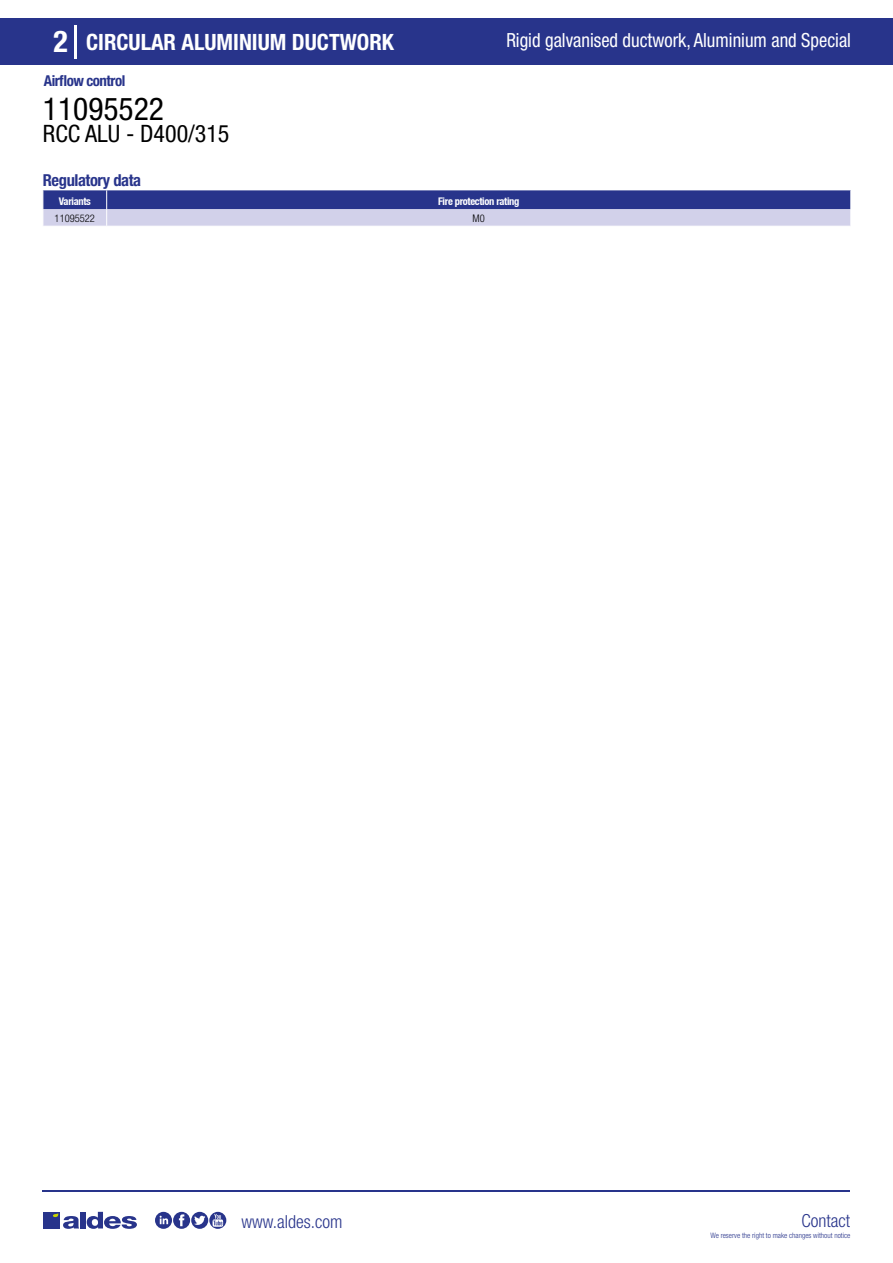
<style>
.page{position:relative;width:893px;height:1263px;background:#fff}
.page>*{position:absolute;margin:0;border:0;box-sizing:border-box;transform-origin:0 0}
.t1{font:condensed 31.5px "Helvetica Neue LT Std";color:#000}
.t2{font:700 condensed 30px "Helvetica Neue LT Std";color:#fff}
.t3{font:condensed 24px "Helvetica Neue LT Std";color:#000}
.t4{font:700 condensed 22.5px "Helvetica Neue LT Std";color:#fff}
.t5{font:condensed 19.5px "Helvetica Neue LT Std";color:#fff;scale:.95 1}
.t6{font:300 condensed 18px "Helvetica Neue";color:#28348b}
.t7{font:700 condensed 16.5px "Helvetica Neue LT Std";letter-spacing:-.025em;color:#28348b}
.t8{font:700 condensed 15px "Helvetica Neue LT Std";letter-spacing:-.035em;color:#28348b}
.t9{font:700 condensed 10.5px "Helvetica Neue";letter-spacing:-.03em;color:#fff}
.t10{font:300 condensed 10.5px "Helvetica Neue";color:#000}
.t11{font:300 condensed 7.5px "Helvetica Neue";color:#28348b}
</style>
<div class="page">
<div style="left:0;top:18px;width:893px;height:46px;background:#28348b"></div>
<hr style="left:74px;top:25px;width:2px;height:33px;background:#fff">
<hr style="left:43px;top:1190px;width:807px;height:1px;background:#28348b">
<svg style="left:155px;top:1212px;width:71px;height:17px"></svg>
<div style="left:43px;top:1212px;width:17px;height:16px;background:#28348b"></div>
<div style="left:80px;top:1212px;width:6px;height:16px;background:#28348b"></div>
<svg style="left:87px;top:1212px;width:50px;height:17px"></svg>
<svg style="left:53px;top:1213px;width:26px;height:16px"></svg>
<svg style="left:43px;top:190px;width:808px;height:36px;background:#7b80b9"></svg>
<h2 class="t2" style="left:54px;top:24px;width:16px">2</h2>
<p class="t4" style="left:86px;top:28px;width:309px">CIRCULAR ALUMINIUM DUCTWORK</p>
<p class="t5" style="left:506px;top:29px;width:364px">Rigid galvanised ductwork, Aluminium and Special</p>
<p class="t8" style="left:44px;top:71px;width:83px">Airflow control</p>
<h1 class="t1" style="left:43px;top:91px;width:122px">11095522</h1>
<p class="t3" style="left:43px;top:120px;width:188px">RCC ALU - D400/315</p>
<p class="t7" style="left:43px;top:170px;width:100px">Regulatory data</p>
<p class="t9" style="left:59px;top:195px;width:34px">Variants</p>
<p class="t9" style="left:438px;top:195px;width:83px">Fire protection rating</p>
<p class="t10" style="left:55px;top:212px;width:42px">11095522</p>
<p class="t10" style="left:473px;top:212px;width:14px">M0</p>
<p class="t6" style="left:241px;top:1211px;width:102px">www.aldes.com</p>
<p class="t6" style="left:801px;top:1211px;width:50px">Contact</p>
<p class="t11" style="left:710px;top:1230px;width:141px">We reserve the right to make changes without notice</p>
</div>
